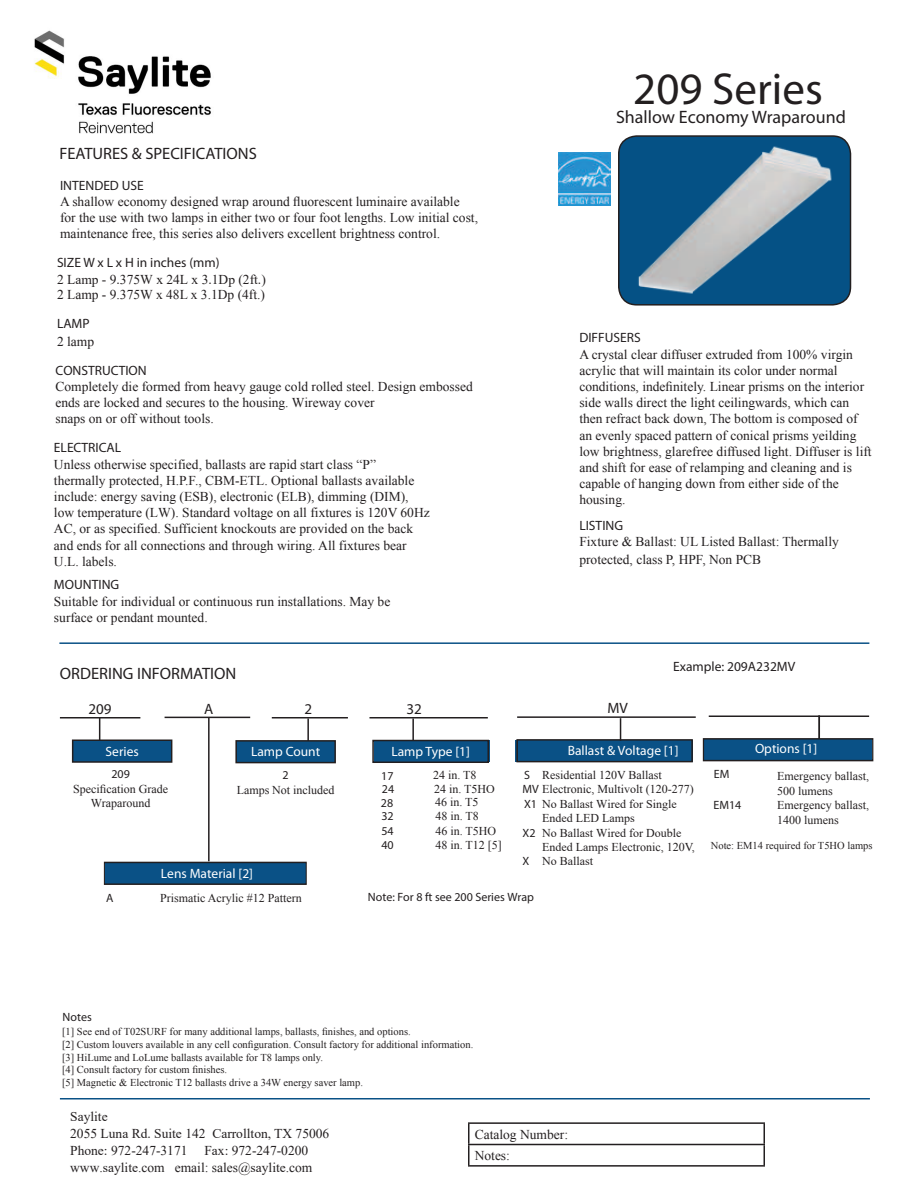
<style>
.page{position:relative;width:918px;height:1188px;background:#fff}
.page>*{position:absolute;margin:0;border:0;box-sizing:border-box;transform-origin:0 0}
.t1{font:45px "Myriad Pro";color:#231f20}
.t2{font:18px "Myriad Pro";color:#231f20}
.t3{font:16.5px "Myriad Pro";color:#231f20}
.t4{font:15px "Myriad Pro";color:#231f20}
.t5{font:13.5px/16.2px "Times New Roman";color:#231f20}
.t6{font:13.5px/16.8px "Times New Roman";color:#231f20}
.t7{font:13.5px "Myriad Pro";color:#231f20}
.t8{font:13.5px "Myriad Pro";color:#fff}
.t9{font:12px/14.4px "Times New Roman";color:#231f20}
.t10{font:12px "Myriad Pro";color:#231f20}
.t11{font:10.5px/12.6px "Times New Roman";color:#231f20}
.s1{font-family:"Myriad Pro"}
.s2{font-style:inherit}
</style>
<div class="page">
<hr style="left:819px;top:715px;width:1px;height:30px;background:#231f20">
<hr style="left:468px;top:1122px;width:297px;height:2px;background:#231f20">
<hr style="left:468px;top:1124px;width:2px;height:20px;background:#231f20">
<hr style="left:468px;top:1144px;width:297px;height:1px;background:#231f20">
<hr style="left:468px;top:1145px;width:2px;height:20px;background:#231f20">
<svg style="left:764px;top:1124px;width:1px;height:41px"></svg>
<hr style="left:468px;top:1165px;width:297px;height:2px;background:#231f20">
<hr style="left:60px;top:1098px;width:810px;height:2px;background:#0a5186">
<hr style="left:60px;top:717px;width:80px;height:2px;background:#231f20">
<hr style="left:272px;top:717px;width:76px;height:2px;background:#231f20">
<hr style="left:369px;top:717px;width:119px;height:2px;background:#231f20">
<hr style="left:709px;top:715px;width:160px;height:2px;background:#231f20">
<hr style="left:517px;top:716px;width:179px;height:2px;background:#231f20">
<hr style="left:307px;top:718px;width:2px;height:40px;background:#231f20">
<hr style="left:412px;top:718px;width:2px;height:29px;background:#231f20">
<hr style="left:99px;top:717px;width:1px;height:35px;background:#231f20">
<div style="left:73px;top:740px;width:99px;height:22px;background:#0a5186"></div>
<div style="left:72px;top:740px;width:100px;height:23px;border:2px solid #231f20"></div>
<div style="left:516px;top:740px;width:177px;height:22px;background:#0a5186"></div>
<div style="left:516px;top:739px;width:177px;height:23px;border:2px solid #231f20"></div>
<div style="left:374px;top:740px;width:115px;height:21px;background:#0a5186"></div>
<div style="left:372px;top:740px;width:117px;height:23px;border:2px solid #231f20"></div>
<div style="left:703px;top:739px;width:168px;height:22px;background:#0a5186"></div>
<div style="left:703px;top:738px;width:170px;height:23px;border:1px solid #231f20"></div>
<div style="left:236px;top:741px;width:99px;height:22px;background:#0a5186"></div>
<div style="left:235px;top:740px;width:101px;height:23px;border:2px solid #231f20"></div>
<svg style="left:620px;top:718px;width:1px;height:23px"></svg>
<div style="left:105px;top:862px;width:200px;height:22px;background:#0a5186"></div>
<div style="left:104px;top:862px;width:203px;height:23px;border:1px solid #231f20"></div>
<div style="left:619px;top:136px;width:231px;height:169px;background:#055185;border-radius:18px"></div>
<div style="left:618px;top:135px;width:233px;height:171px;border:2px solid #231f20;border-radius:18px"></div>
<hr style="left:208px;top:717px;width:2px;height:144px;background:#231f20">
<hr style="left:165px;top:717px;width:85px;height:1px;background:#231f20">
<hr style="left:59px;top:642px;width:810px;height:2px;background:#0a5186">
<img style="left:638px;top:146px;width:194px;height:148px">
<img style="left:558px;top:152px;width:52px;height:54px">
<img style="left:34px;top:30px;width:177px;height:104px">
<h1 class="t1" style="left:633px;top:64px;width:191px">209 Series</h1>
<p class="t3" style="left:59px;top:144px;width:199px">FEATURES &amp; SPECIFICATIONS</p>
<p class="t7" style="left:60px;top:178px;width:85px">INTENDED USE</p>
<p class="t5" style="left:60px;top:194px;width:420px">A shallow economy designed wrap around fluorescent luminaire available for the use with two lamps in either two or four foot lengths. Low initial cost, maintenance free, this series also delivers excellent brightness control.</p>
<p class="t7" style="left:57px;top:255px;width:164px">SIZE W x L x H in inches (mm)</p>
<p class="t5" style="left:57px;top:271px;width:210px;line-height:15.8px">2 Lamp - 9.375W x 24L x 3.1Dp (2ft.)<br>2 Lamp - 9.375W x 48L x 3.1Dp (4ft.)</p>
<p class="t7" style="left:57px;top:316px;width:34px">LAMP</p>
<p class="t5" style="left:57px;top:333px;width:39px">2 lamp</p>
<p class="t7" style="left:56px;top:363px;width:93px">CONSTRUCTION</p>
<p class="t5" style="left:56px;top:378px;width:419px">Completely die formed from heavy gauge cold rolled steel. Design embossed ends are locked and secures to the housing. Wireway cover<br>snaps on or off without tools.</p>
<p class="t7" style="left:54px;top:440px;width:69px">ELECTRICAL</p>
<p class="t5" style="left:54px;top:456px;width:377px">Unless otherwise specified, ballasts are rapid start class “P” thermally protected, H.P.F., CBM-ETL. Optional ballasts available include: energy saving (ESB), electronic (ELB), dimming (DIM), low temperature (LW). Standard voltage on all fixtures is 120V 60Hz AC, or as specified. Sufficient knockouts are provided on the back and ends for all connections and through wiring. All fixtures bear U.L. labels.</p>
<p class="t7" style="left:54px;top:578px;width:67px">MOUNTING</p>
<p class="t5" style="left:54px;top:593px;width:338px">Suitable for individual or continuous run installations. May be surface or pendant mounted.</p>
<h2 class="t2" style="left:616px;top:108px;width:231px">Shallow Economy Wraparound</h2>
<p class="t7" style="left:579px;top:330px;width:63px">DIFFUSERS</p>
<p class="t5" style="left:579px;top:346px;width:294px">A crystal clear diffuser extruded from 100% virgin acrylic that will maintain its color under normal conditions, indefinitely. Linear prisms on the interior side walls direct the light ceilingwards, which can then refract back down, The bottom is composed of an evenly spaced pattern of conical prisms yeilding low brightness, glarefree diffused light. Diffuser is lift and shift for ease of relamping and cleaning and is capable of hanging down from either side of the housing.</p>
<p class="t7" style="left:579px;top:518px;width:45px">LISTING</p>
<p class="t5" style="left:579px;top:532px;width:261px;line-height:18px">Fixture &amp; Ballast: UL Listed Ballast: Thermally protected, class P, HPF, Non PCB</p>
<p class="t3" style="left:60px;top:664px;width:178px">ORDERING INFORMATION</p>
<p class="t7" style="left:673px;top:659px;width:124px">Example: 209A232MV</p>
<p class="t4" style="left:88px;top:700px;width:25px">209</p>
<p class="t4" style="left:304px;top:700px;width:9px">2</p>
<p class="t4" style="left:406px;top:700px;width:17px">32</p>
<p class="t4" style="left:608px;top:700px;width:22px">MV</p>
<p class="t8" style="left:106px;top:744px;width:35px">Series</p>
<p class="t8" style="left:251px;top:744px;width:71px">Lamp Count</p>
<p class="t8" style="left:391px;top:744px;width:80px">Lamp Type [1]</p>
<p class="t8" style="left:568px;top:743px;width:112px">Ballast &amp; Voltage [1]</p>
<p class="t8" style="left:755px;top:741px;width:64px">Options [1]</p>
<p class="t10" style="left:111px;top:768px;width:20px">209</p>
<p class="t9" style="left:73px;top:782px;width:96px;text-align:center">Specification Grade<br>Wraparound</p>
<p class="t4" style="left:204px;top:701px;width:11px">A</p>
<p class="t10" style="left:714px;top:768px;width:17px">EM</p>
<p class="t9" style="left:777px;top:769px;width:93px">Emergency ballast,<br>500 lumens<br>Emergency ballast,<br>1400 lumens</p>
<p class="t10" style="left:381px;top:768px;width:14px">17</p>
<p class="t9" style="left:433px;top:768px;width:63px;line-height:13.6px">24 in. T8<br>24 in. T5HO<br>46 in. T5</p>
<p class="t9" style="left:542px;top:768px;width:154px;text-indent:-18px"><span class="s1">S</span> Residential 120V Ballast<br>Electronic, Multivolt (120-277)<br>No Ballast Wired for Single<br>Ended LED Lamps<br>No Ballast Wired for Double<br>Ended Lamps Electronic, 120V,<br>No Ballast</p>
<p class="t10" style="left:283px;top:768px;width:8px">2</p>
<p class="t9" style="left:237px;top:782px;width:99px">Lamps Not included</p>
<p class="t10" style="left:382px;top:781px;width:14px">24</p>
<p class="t10" style="left:381px;top:795px;width:14px">28</p>
<p class="t10" style="left:381px;top:810px;width:14px">32</p>
<p class="t9" style="left:435px;top:809px;width:45px">48 in. T8</p>
<p class="t10" style="left:381px;top:824px;width:14px">54</p>
<p class="t9" style="left:435px;top:823px;width:62px">46 in. T5HO</p>
<p class="t10" style="left:381px;top:838px;width:14px">40</p>
<p class="t9" style="left:435px;top:838px;width:68px">48 in. T12 [5]</p>
<p class="t11" style="left:711px;top:839px;width:163px">Note: EM14 required for T5HO lamps</p>
<p class="t8" style="left:161px;top:866px;width:94px">Lens Material [2]</p>
<p class="t10" style="left:106px;top:892px;width:9px">A</p>
<p class="t9" style="left:160px;top:891px;width:143px">Prismatic Acrylic #12 Pattern</p>
<p class="t10" style="left:63px;top:1010px;width:31px">Notes</p>
<p class="t11" style="left:62px;top:1025px;width:413px">[1] See end of T02SURF for many additional lamps, ballasts, finishes, and options.<br>[2] Custom louvers available in any cell configuration. Consult factory for additional information. [3] HiLume and LoLume ballasts available for T8 lamps only.<br>[4] Consult factory for custom finishes.<br>[5] Magnetic &amp; Electronic T12 ballasts drive a 34W energy saver lamp.</p>
<p class="t6" style="left:70px;top:1108px;width:261px">Saylite<br>2055 Luna Rd. Suite 142 Carrollton, TX 75006<br>Phone: 972-247-3171</p>
<p class="t6" style="left:70px;top:1142px;width:244px;text-indent:134px">Fax: 972-247-0200 <span class="s2">www.</span>saylite<span class="s2">.com email: sales@</span>saylite<span class="s2">.com</span></p>
<p class="t5" style="left:475px;top:1123px;width:95px;line-height:21.3px">Catalog Number:<br>Notes:</p>
</div>
